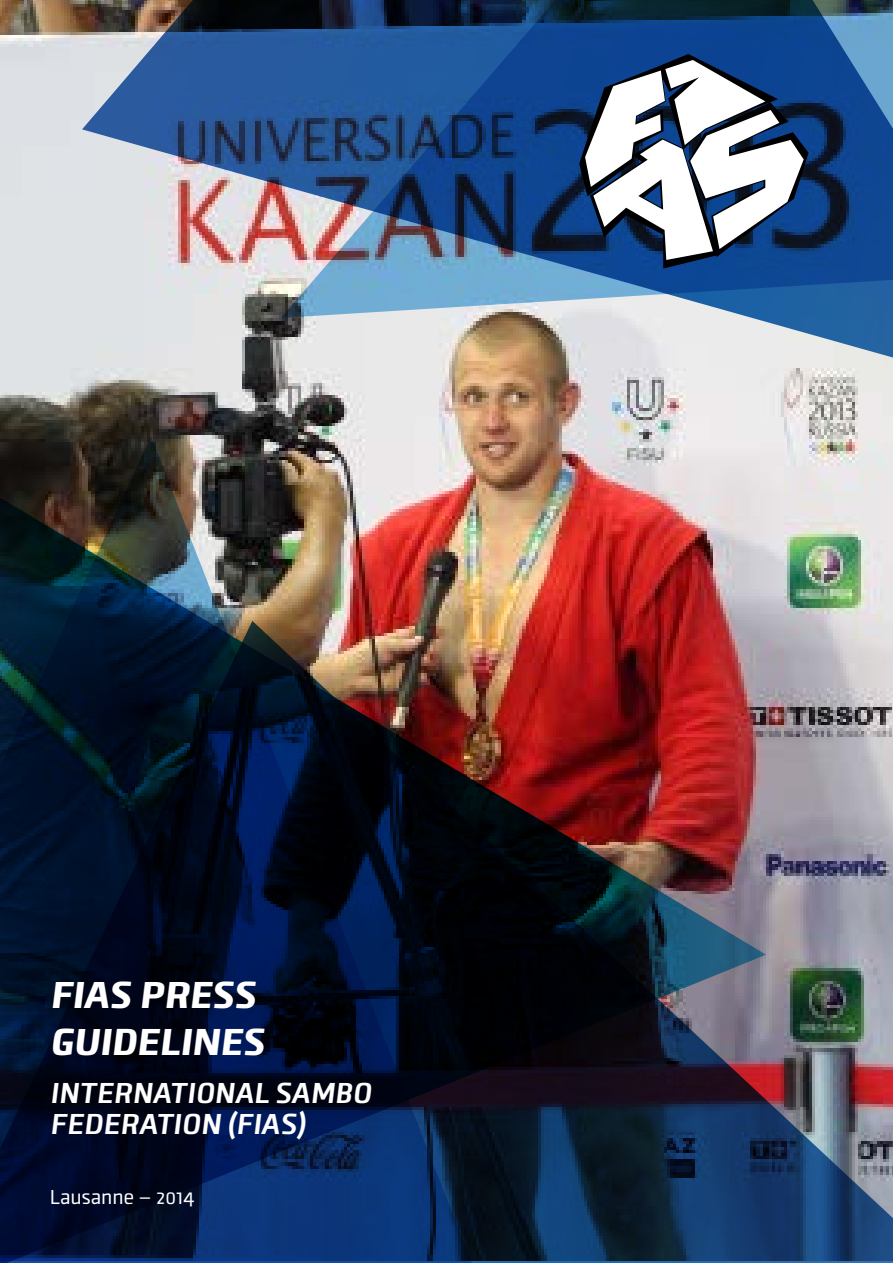
<style>
.page{position:relative;width:893px;height:1263px;background:#fff}
.page>*{position:absolute;margin:0;border:0;box-sizing:border-box;transform-origin:0 0}
.t1{font:italic 900 39px/46.8px "Clio";color:#fff}
.t2{font:italic 700 30px/31.5px "Clio";color:#fff}
.t3{font:21px "Clio";color:#fff}
</style>
<div class="page">
<img style="left:0;top:0;width:893px;height:621px">
<img style="left:490px;top:442px;width:276px;height:179px">
<img style="left:490px;top:621px;width:403px;height:642px">
<img style="left:82px;top:0;width:811px;height:406px">
<img style="left:0;top:436px;width:490px;height:827px">
<svg style="left:281px;top:0;width:612px;height:318px;background:#335c8f"></svg>
<svg style="left:579px;top:54px;width:230px;height:215px;background:#0b3c7e"></svg>
<svg style="left:585px;top:60px;width:219px;height:200px"></svg>
<h1 class="t1" style="left:50px;top:972px;width:215px">FIAS PRESS<br>GUIDELINES</h1>
<p class="t2" style="left:50px;top:1077px;width:323px">INTERNATIONAL SAMBO<br>FEDERATION (FIAS)</p>
<p class="t3" style="left:50px;top:1184px;width:146px">Lausanne — 2014</p>
</div>
